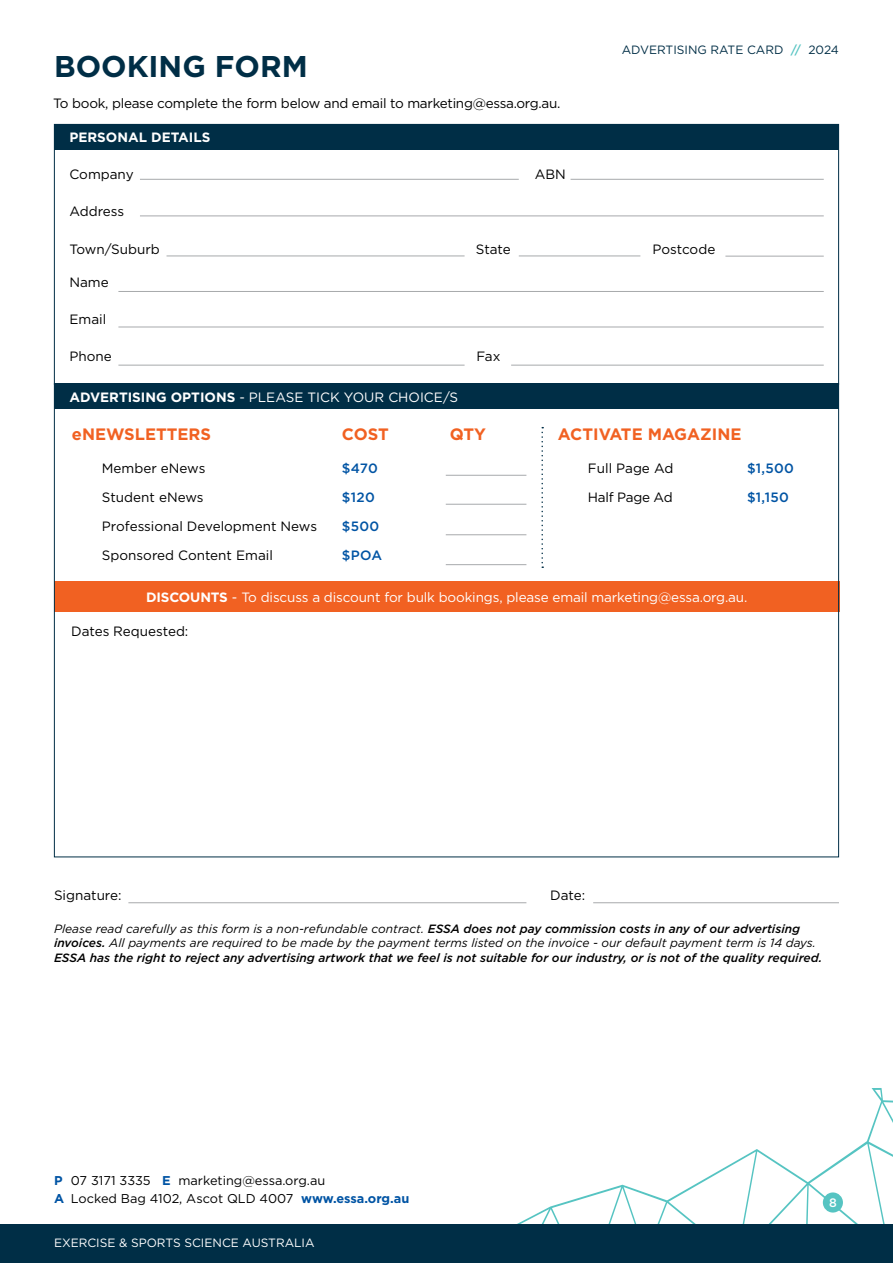
<style>
.page{position:relative;width:893px;height:1263px;background:#fff}
.page>*{position:absolute;margin:0;border:0;box-sizing:border-box;transform-origin:0 0}
.t1{font:700 30px "Gotham";color:#002e46}
.t2{font:700 16.5px "Gotham";color:#f16122}
.t3{font:13.5px "Gotham";color:#000}
.t4{font:13.5px "Gotham";letter-spacing:-.01em;color:#fff}
.t5{font:13.5px "Gotham";letter-spacing:-.02em;color:#000}
.t6{font:500 13.5px "Gotham";letter-spacing:.02em;color:#0054a4}
.t7{font:700 13.5px "Gotham";color:#fff}
.t8{font:12.75px/18px "Gotham";color:#000}
.t9{font:500 12.3px "Gotham";color:#fff}
.t10{font:italic 500 12px/14.4px "Gotham";color:#000}
.t11{font:12px "Gotham";color:#fff}
.t12{font:12px "Gotham";color:#002e46}
.s1{font-weight:500;color:#56c4c2}
.s2{font-weight:700}
.s3{font-weight:400}
.s4{font-weight:700;color:#0054a4}
</style>
<div class="page">
<svg style="left:517px;top:1088px;width:376px;height:136px"></svg>
<div style="left:0;top:1224px;width:893px;height:39px;background:#002e46"></div>
<div style="left:823px;top:1192px;width:20px;height:20px;background:#56c4c2;border-radius:50%"></div>
<div style="left:54px;top:581px;width:785px;height:31px;background:#f16122"></div>
<div style="left:54px;top:124px;width:785px;height:26px;background:#002e46"></div>
<div style="left:54px;top:383px;width:785px;height:26px;background:#002e46"></div>
<hr style="left:519px;top:256px;width:121px;height:1px;background:#a7a9ac">
<hr style="left:725px;top:256px;width:99px;height:1px;background:#a7a9ac">
<hr style="left:511px;top:365px;width:313px;height:1px;background:#a7a9ac">
<hr style="left:118px;top:365px;width:347px;height:1px;background:#a7a9ac">
<hr style="left:118px;top:327px;width:706px;height:1px;background:#a7a9ac">
<hr style="left:118px;top:291px;width:706px;height:1px;background:#a7a9ac">
<hr style="left:166px;top:256px;width:299px;height:1px;background:#a7a9ac">
<hr style="left:140px;top:216px;width:684px;height:1px;background:#a7a9ac">
<hr style="left:140px;top:179px;width:379px;height:1px;background:#a7a9ac">
<hr style="left:571px;top:179px;width:253px;height:1px;background:#a7a9ac">
<svg style="left:541px;top:427px;width:2px;height:141px"></svg>
<hr style="left:128px;top:902px;width:398px;height:1px;background:#a7a9ac">
<hr style="left:593px;top:902px;width:246px;height:1px;background:#a7a9ac">
<hr style="left:446px;top:475px;width:80px;height:1px;background:#a7a9ac">
<hr style="left:446px;top:504px;width:80px;height:1px;background:#a7a9ac">
<hr style="left:446px;top:534px;width:80px;height:1px;background:#a7a9ac">
<hr style="left:446px;top:564px;width:80px;height:1px;background:#a7a9ac">
<h1 class="t1" style="left:54px;top:47px;width:255px">BOOKING FORM</h1>
<p class="t5" style="left:53px;top:95px;width:509px">To book, please complete the form below and email to marketing@essa.org.au.</p>
<p class="t7" style="left:69px;top:129px;width:143px">PERSONAL DETAILS</p>
<p class="t12" style="left:622px;top:42px;width:219px">ADVERTISING RATE CARD <span class="s1">//</span> 2024</p>
<p class="t3" style="left:69px;top:166px;width:66px">Company</p>
<p class="t3" style="left:535px;top:166px;width:33px">ABN</p>
<p class="t3" style="left:69px;top:203px;width:56px">Address</p>
<p class="t3" style="left:69px;top:240px;width:92px">Town/Suburb</p>
<p class="t3" style="left:476px;top:240px;width:37px">State</p>
<p class="t3" style="left:653px;top:240px;width:64px">Postcode</p>
<p class="t3" style="left:69px;top:273px;width:41px">Name</p>
<p class="t3" style="left:69px;top:311px;width:38px">Email</p>
<p class="t3" style="left:69px;top:348px;width:44px">Phone</p>
<p class="t3" style="left:476px;top:348px;width:26px">Fax</p>
<p class="t4" style="left:69px;top:388px;width:390px"><span class="s2">ADVERTISING OPTIONS</span> - PLEASE TICK YOUR CHOICE/S</p>
<h2 class="t2" style="left:72px;top:423px;width:141px">eNEWSLETTERS</h2>
<h2 class="t2" style="left:342px;top:423px;width:48px">COST</h2>
<h2 class="t2" style="left:450px;top:423px;width:38px">QTY</h2>
<p class="t3" style="left:102px;top:460px;width:105px">Member eNews</p>
<p class="t6" style="left:342px;top:460px;width:37px">$470</p>
<p class="t3" style="left:102px;top:489px;width:103px">Student eNews</p>
<p class="t6" style="left:342px;top:489px;width:34px">$120</p>
<p class="t3" style="left:102px;top:518px;width:217px">Professional Development News</p>
<p class="t6" style="left:342px;top:518px;width:39px">$500</p>
<p class="t3" style="left:102px;top:547px;width:172px">Sponsored Content Email</p>
<p class="t6" style="left:342px;top:547px;width:42px">$POA</p>
<h2 class="t2" style="left:558px;top:423px;width:185px">ACTIVATE MAGAZINE</h2>
<p class="t3" style="left:588px;top:459px;width:87px">Full Page Ad</p>
<p class="t6" style="left:747px;top:459px;width:48px">$1,500</p>
<p class="t5" style="left:588px;top:488px;width:86px">Half Page Ad</p>
<p class="t6" style="left:747px;top:488px;width:43px">$1,150</p>
<p class="t4" style="left:146px;top:589px;width:603px"><span class="s2">DISCOUNTS</span> - To discuss a discount for bulk bookings, please email marketing@essa.org.au.</p>
<p class="t3" style="left:71px;top:623px;width:119px">Dates Requested:</p>
<p class="t3" style="left:54px;top:886px;width:69px">Signature:</p>
<p class="t3" style="left:550px;top:886px;width:36px">Date:</p>
<p class="t10" style="left:54px;top:921px;width:770px"><span class="s3">Please read carefully as this form is a non-refundable contract.</span> ESSA does not pay commission costs in any of our advertising invoices. <span class="s3">All payments are required to be made by the payment terms listed on the invoice - our default payment term is 14 days.<br></span>ESSA has the right to reject any advertising artwork that we feel is not suitable for our industry, or is not of the quality required.</p>
<p class="t8" style="left:54px;top:1171px;width:357px"><span class="s4">P</span> 07 3171 3335 <span class="s4">E</span> marketing@essa.org.au<br><span class="s4">A</span> Locked Bag 4102, Ascot QLD 4007 <span class="s4">www.essa.org.au</span></p>
<p class="t11" style="left:54px;top:1235px;width:262px">EXERCISE &amp; SPORTS SCIENCE AUSTRALIA</p>
<p class="t9" style="left:829px;top:1194px;width:9px">8</p>
</div>
